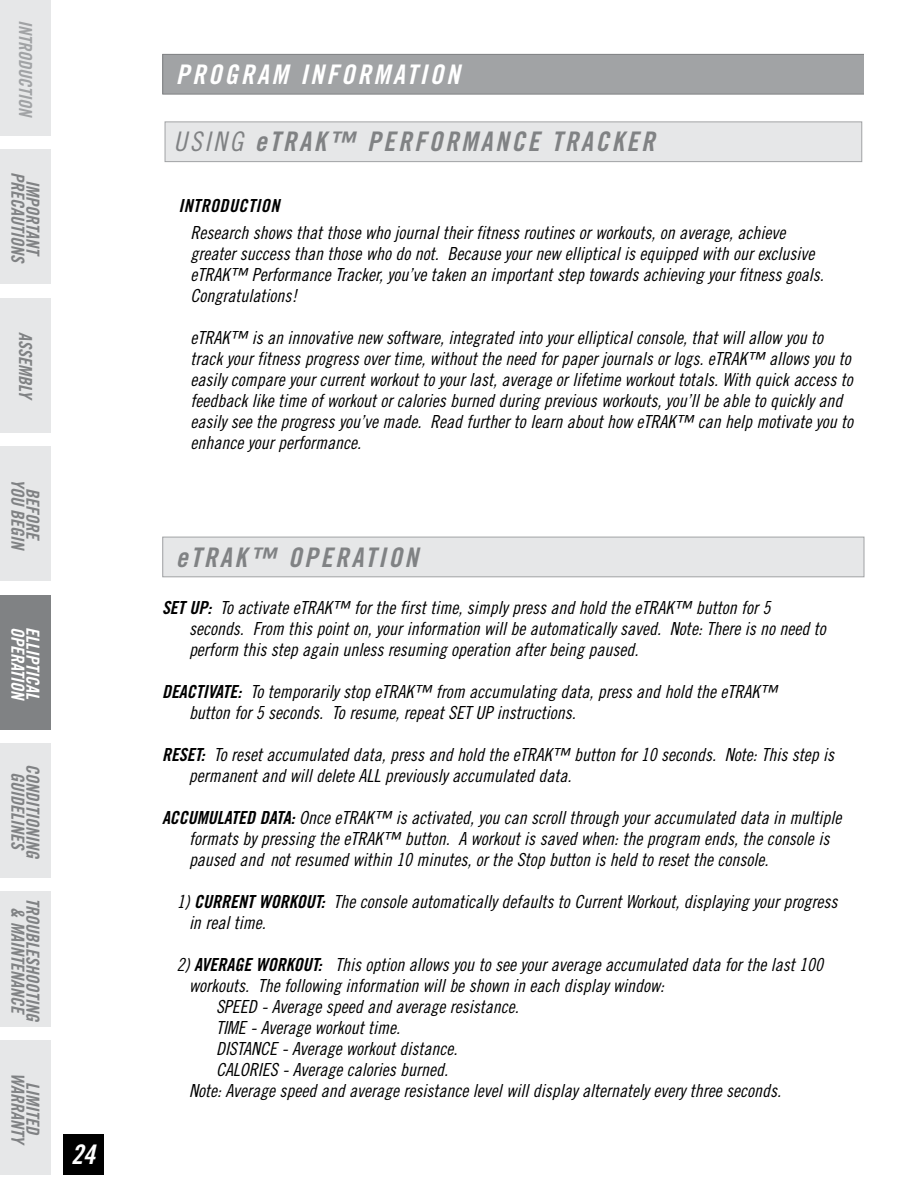
<style>
.page{position:relative;width:918px;height:1188px;background:#fff}
.page>*{position:absolute;margin:0;border:0;box-sizing:border-box;transform-origin:0 0}
.t1{font:27px "Trade Gothic LT Std Bd Cn 20 Obl";color:#808284}
.t2{font:27px "Trade Gothic LT Std Bd Cn 20 Obl";letter-spacing:.1em;color:#fff}
.t3{font:27px "Trade Gothic LT Std Cn 18 Obl";color:#808284}
.t4{font:18px/21px "Trade Gothic LT Std Cn 18 Obl";color:#000}
.t5{font:18px/15px "Trade Gothic LT Std Bd Cn 20 Obl";letter-spacing:-.01em;color:#808284;text-align:center}
.t6{font:18px "Trade Gothic LT Std Bd Cn 20 Obl";color:#fff}
.t7{font:18px "Trade Gothic LT Std Bd Cn 20 Obl";color:#a1a3a5}
.t8{font:18px "Trade Gothic LT Std Bd Cn 20 Obl";color:#000}
.s1{font-family:"Trade Gothic LT Std Bd Cn 20 Obl"}
</style>
<div class="page">
<div style="left:64px;top:1134px;width:40px;height:41px;background:#000"></div>
<div style="left:0;top:0;width:51px;height:136px;background:#e6e7e8"></div>
<div style="left:0;top:149px;width:51px;height:135px;background:#e6e7e8"></div>
<div style="left:0;top:446px;width:51px;height:135px;background:#e6e7e8"></div>
<div style="left:0;top:743px;width:51px;height:135px;background:#e6e7e8"></div>
<div style="left:0;top:892px;width:51px;height:135px;background:#e6e7e8"></div>
<div style="left:0;top:1040px;width:51px;height:135px;background:#e6e7e8"></div>
<div style="left:0;top:298px;width:51px;height:135px;background:#e6e7e8"></div>
<div style="left:0;top:595px;width:51px;height:135px;background:#808284"></div>
<div style="left:165px;top:122px;width:697px;height:40px;background:#e6e7e8"></div>
<div style="left:165px;top:122px;width:697px;height:40px;border:1px solid #a1a3a5"></div>
<div style="left:163px;top:537px;width:701px;height:40px;background:#e6e7e8"></div>
<div style="left:162px;top:537px;width:702px;height:40px;border:1px solid #a1a3a5"></div>
<div style="left:163px;top:54px;width:701px;height:40px;background:#a1a3a5"></div>
<div style="left:162px;top:54px;width:702px;height:40px;border:1px solid #808284"></div>
<p class="t7" style="left:37px;top:20px;width:99px;rotate:90deg">INTRODUCTION</p>
<p class="t5" style="left:40px;top:172px;width:93px;rotate:90deg">IMPORTANT<br>PRECAUTIONS</p>
<p class="t5" style="left:33px;top:332px;width:70px;rotate:90deg">ASSEMBLY</p>
<p class="t5" style="left:40px;top:479px;width:74px;rotate:90deg">BEFORE<br>YOU BEGIN</p>
<p class="t6" style="left:29px;top:627px;width:76px;rotate:90deg">OPERATION</p>
<p class="t6" style="left:44px;top:627px;width:74px;rotate:90deg">ELLIPTICAL</p>
<p class="t5" style="left:40px;top:764px;width:97px;rotate:90deg">CONDITIONING<br>GUIDELINES</p>
<p class="t5" style="left:40px;top:898px;width:126px;rotate:90deg">TROUBLESHOOTING &amp; MAINTENANCE</p>
<p class="t5" style="left:40px;top:1073px;width:74px;rotate:90deg">LIMITED<br>WARRANTY</p>
<h1 class="t2" style="left:71px;top:1138px;width:25px">24</h1>
<h1 class="t2" style="left:176px;top:58px;width:285px">PROGRAM INFORMATION</h1>
<h1 class="t3" style="left:174px;top:126px;width:31px">Using</h1>
<h1 class="t1" style="left:255px;top:125px;width:30px">ETRAK</h1>
<h1 class="t1" style="left:328px;top:125px;width:72px">™ PERFORMANCE</h1>
<h1 class="t1" style="left:552px;top:125px;width:16px">TRACKER</h1>
<p class="t8" style="left:178px;top:195px;width:16px">INTRODUCTION</p>
<p class="t4" style="left:190px;top:222px;width:635px">Research shows that those who journal their fitness routines or workouts, on average, achieve greater success than those who do not. Because your new elliptical is equipped with our exclusive eTRAK™ Performance Tracker, you’ve taken an important step towards achieving your fitness goals.<br>Congratulations!</p>
<p class="t4" style="left:190px;top:327px;width:664px">eTRAK™ is an innovative new software, integrated into your elliptical console, that will allow you to track your fitness progress over time, without the need for paper journals or logs. eTRAK™ allows you to easily compare your current workout to your last, average or lifetime workout totals. With quick access to feedback like time of workout or calories burned during previous workouts, you’ll be able to quickly and easily see the progress you’ve made. Read further to learn about how eTRAK™ can help motivate you to enhance your performance.</p>
<h1 class="t1" style="left:176px;top:541px;width:30px">ETRAK</h1>
<h1 class="t1" style="left:249px;top:541px;width:55px">™ OPERATION</h1>
<p class="t4" style="left:189px;top:597px;width:638px;text-indent:-27px"><span class="s1">SET UP:</span> To activate eTRAK™ for the first time, simply press and hold the eTRAK™ button for 5 seconds. From this point on, your information will be automatically saved. Note: There is no need to perform this step again unless resuming operation after being paused.</p>
<p class="t4" style="left:189px;top:681px;width:590px;text-indent:-27px"><span class="s1">DEACTIVATE:</span> To temporarily stop eTRAK™ from accumulating data, press and hold the eTRAK™ button for 5 seconds. To resume, repeat SET UP instructions.</p>
<p class="t4" style="left:189px;top:744px;width:647px;text-indent:-27px"><span class="s1">RESET:</span> To reset accumulated data, press and hold the eTRAK™ button for 10 seconds. Note: This step is permanent and will delete ALL previously accumulated data.</p>
<p class="t4" style="left:189px;top:807px;width:654px;text-indent:-27px"><span class="s1">ACCUMULATED DATA:</span> Once eTRAK™ is activated, you can scroll through your accumulated data in multiple formats by pressing the eTRAK™ button. A workout is saved when: the program ends, the console is paused and not resumed within 10 minutes, or the Stop button is held to reset the console.</p>
<p class="t4" style="left:189px;top:891px;width:650px;text-indent:-12px">1) <span class="s1">CURRENT WORKOUT:</span> The console automatically defaults to Current Workout, displaying your progress in real time.</p>
<p class="t4" style="left:177px;top:954px;width:648px">2) <span class="s1">AVERAGE WORKOUT:</span> This option allows you to see your average accumulated data for the last 100</p>
<p class="t4" style="left:189px;top:975px;width:477px">workouts. The following information will be shown in each display window:</p>
<p class="t4" style="left:216px;top:996px;width:304px">SPEED - Average speed and average resistance.</p>
<p class="t4" style="left:216px;top:1017px;width:186px">TIME - Average workout time.</p>
<p class="t4" style="left:216px;top:1038px;width:243px">DISTANCE - Average workout distance.</p>
<p class="t4" style="left:216px;top:1059px;width:234px">CALORIES - Average calories burned.</p>
<p class="t4" style="left:189px;top:1080px;width:594px">Note: Average speed and average resistance level will display alternately every three seconds.</p>
</div>
